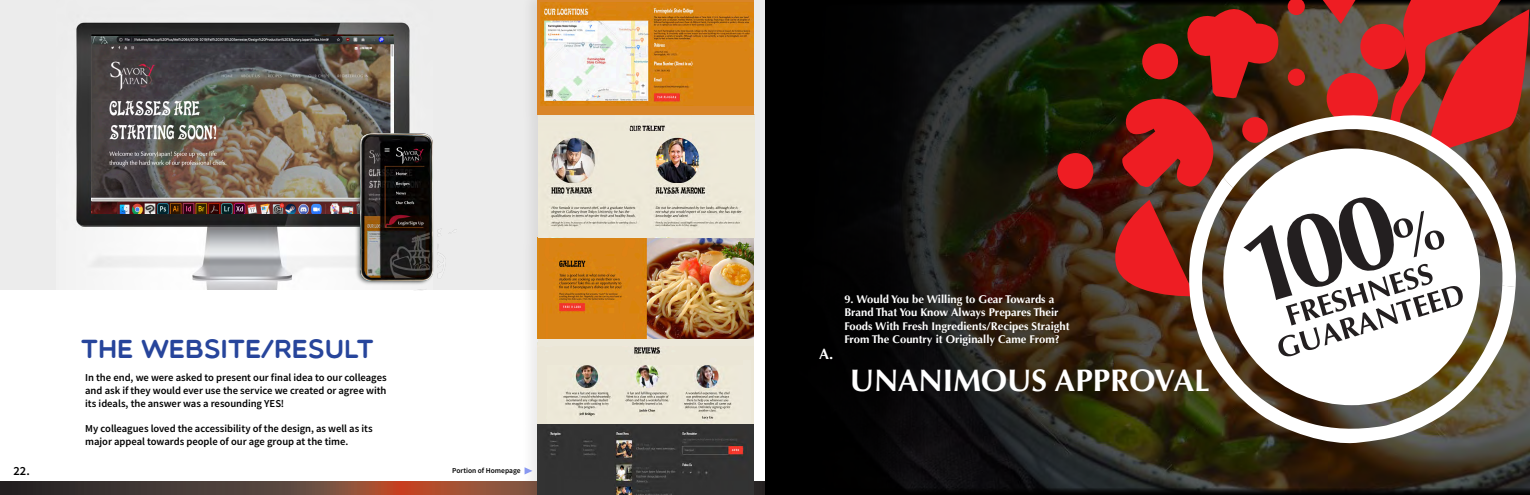
<style>
.page{position:relative;width:1530px;height:495px;background:#fff}
.page>*{position:absolute;margin:0;border:0;box-sizing:border-box;transform-origin:0 0}
.t1{font:700 31.25px "Optima";color:#fff}
.t2{font:26.25px "Multicolore";color:#27459b}
.t3{font:700 15px "Optima";color:#fff}
.t4{font:12.5px "Source Sans Variable";color:#000}
.t5{font:700 11.25px/13.5px "Optima";color:#fff}
.t6{font:10.62px/12.8px "Source Sans Variable";letter-spacing:-.005em;color:#000;text-align:justify}
.t7{font:7.5px "Source Sans Variable";letter-spacing:-.005em;color:#000}
</style>
<div class="page">
<svg style="left:0;top:481px;width:765px;height:14px;background:#654034"></svg>
<img style="left:771px;top:0;width:759px;height:495px">
<svg style="left:1109px;top:200px;width:78px;height:99px;background:#a1251f"></svg>
<div style="left:1327px;top:73px;width:51px;height:51px;background:#ee1d23;border-radius:50%"></div>
<div style="left:1288px;top:69px;width:17px;height:17px;background:#ee1d23;border-radius:50%"></div>
<div style="left:1360px;top:24px;width:46px;height:45px;background:#ee1d23;border-radius:50%"></div>
<svg style="left:1288px;top:0;width:17px;height:15px"></svg>
<div style="left:1057px;top:153px;width:36px;height:36px;background:#ee1d23;border-radius:50%"></div>
<svg style="left:1390px;top:0;width:140px;height:150px;background:#b02722"></svg>
<svg style="left:1121px;top:5px;width:160px;height:184px;background:#812015"></svg>
<svg style="left:1323px;top:0;width:33px;height:24px"></svg>
<svg style="left:1187px;top:178px;width:329px;height:268px"></svg>
<svg style="left:1223px;top:105px;width:296px;height:182px"></svg>
<div style="left:0;top:0;width:765px;height:289px;background:#ececec"></div>
<div style="left:521px;top:0;width:236px;height:495px;background:#231f20;opacity:.09"></div>
<img style="left:538px;top:191px;width:216px;height:148px">
<div style="left:538px;top:346px;width:215px;height:78px;background:#ebe6d6"></div>
<img style="left:548px;top:365px;width:195px;height:59px">
<img style="left:538px;top:424px;width:215px;height:71px">
<div style="left:538px;top:115px;width:216px;height:16px;background:#ede8d8"></div>
<img style="left:538px;top:131px;width:216px;height:60px">
<img style="left:540px;top:1px;width:214px;height:105px">
<hr style="left:538px;top:0;width:216px;height:1px;background:#d98529">
<div style="left:538px;top:106px;width:216px;height:9px;background:#d98529"></div>
<hr style="left:538px;top:1px;width:2px;height:105px;background:#d98529">
<div style="left:641px;top:417px;width:14px;height:7px;background:#ece8da"></div>
<div style="left:538px;top:339px;width:215px;height:7px;background:#ece8da"></div>
<div style="left:580px;top:417px;width:14px;height:7px;background:#ece8da"></div>
<div style="left:551px;top:230px;width:122px;height:7px;background:#ece8da"></div>
<div style="left:743px;top:360px;width:8px;height:64px;background:#ece8da"></div>
<img style="left:75px;top:22px;width:335px;height:267px">
<img style="left:92px;top:36px;width:302px;height:178px">
<img style="left:261px;top:111px;width:250px;height:180px">
<svg style="left:525px;top:467px;width:7px;height:7px"></svg>
<p class="t4" style="left:14px;top:463px;width:18px">22.</p>
<p class="t2" style="left:81px;top:333px;width:294px">THE WEBSITE/RESULT</p>
<p class="t3" style="left:819px;top:345px;width:16px">A.</p>
<p class="t6" style="left:85px;top:371px;width:303px">In the end, we were asked to present our final idea to our colleages and ask if they would ever use the service we created or agree with its ideals, the answer was a resounding YES!</p>
<p class="t6" style="left:85px;top:422px;width:289px">My colleagues loved the accessibility of the design, as well as its major appeal towards people of our age group at the time.</p>
<p class="t7" style="left:452px;top:466px;width:70px">Portion of Homepage</p>
<p class="t5" style="left:844px;top:292px;width:227px">9. Would You be Willing to Gear Towards a Brand That You Know Always Prepares Their Foods With Fresh Ingredients/Recipes Straight From The Country it Originally Came From?</p>
<p class="t1" style="left:850px;top:362px;width:362px">UNANIMOUS APPROVAL</p>
</div>
